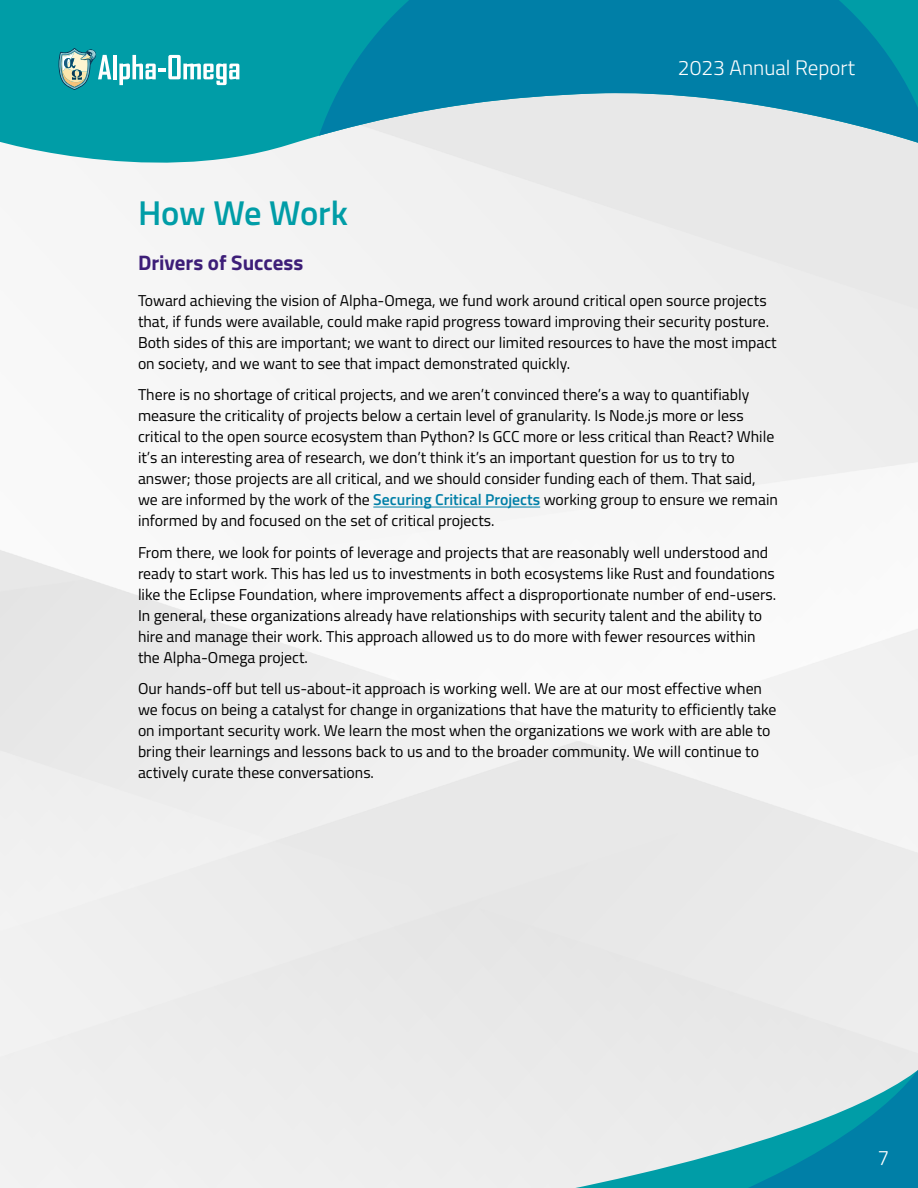
<style>
.page{position:relative;width:918px;height:1188px;background:#fff}
.page>*{position:absolute;margin:0;border:0;box-sizing:border-box;transform-origin:0 0}
.Heading_1{font:600 34.5px "Cairo";letter-spacing:-.005em;color:#009da7}
.t1{font:300 21px "Cairo";color:#fff}
.Heading_2{font:700 21px "Cairo";color:#3d1e78}
.Bullet{font:15.75px/21px "Cairo";color:#000}
.s1{font-weight:600;color:#007fa7}
</style>
<div class="page">
<svg style="left:0;top:0;width:918px;height:189px;fill:#009da7"></svg>
<svg style="left:319px;top:0;width:599px;height:147px;background:#3b9db7"></svg>
<svg style="left:58px;top:48px;width:53px;height:42px;background:#5faeac"></svg>
<hr style="left:113px;top:55px;width:4px;height:24px;background:#fff">
<svg style="left:119px;top:55px;width:120px;height:30px"></svg>
<hr style="left:373px;top:507px;width:167px;height:1px;background:#007fa7">
<div style="left:480px;top:1054px;width:225px;height:134px;background:#ebebeb"></div>
<svg style="left:705px;top:1041px;width:213px;height:147px;background:#7ebecb"></svg>
<h2 class="t1" style="left:678px;top:52px;width:179px">2023 Annual Report</h2>
<p class="Heading_1" style="left:138px;top:187px;width:212px">How We Work</p>
<p class="Heading_2" style="left:138px;top:245px;width:167px">Drivers of Success</p>
<p class="Bullet" style="left:138px;top:290px;width:640px">Toward achieving the vision of Alpha-Omega, we fund work around critical open source projects that, if funds were available, could make rapid progress toward improving their security posture.<br>Both sides of this are important; we want to direct our limited resources to have the most impact on society, and we want to see that impact demonstrated quickly.</p>
<p class="Bullet" style="left:138px;top:384px;width:641px">There is no shortage of critical projects, and we aren’t convinced there’s a way to quantifiably measure the criticality of projects below a certain level of granularity. Is Node.js more or less critical to the open source ecosystem than Python? Is GCC more or less critical than React? While it’s an interesting area of research, we don’t think it’s an important question for us to try to answer; those projects are all critical, and we should consider funding each of them. That said, we are informed by the work of the <span class="s1">Securing Critical Projects</span> working group to ensure we remain informed by and focused on the set of critical projects.</p>
<p class="Bullet" style="left:138px;top:542px;width:640px">From there, we look for points of leverage and projects that are reasonably well understood and ready to start work. This has led us to investments in both ecosystems like Rust and foundations like the Eclipse Foundation, where improvements affect a disproportionate number of end-users.<br>In general, these organizations already have relationships with security talent and the ability to hire and manage their work. This approach allowed us to do more with fewer resources within the Alpha-Omega project.</p>
<p class="Bullet" style="left:138px;top:678px;width:640px">Our hands-off but tell us-about-it approach is working well. We are at our most effective when we focus on being a catalyst for change in organizations that have the maturity to efficiently take on important security work. We learn the most when the organizations we work with are able to bring their learnings and lessons back to us and to the broader community. We will continue to actively curate these conversations.</p>
<h2 class="t1" style="left:877px;top:1142px;width:13px">7</h2>
</div>
